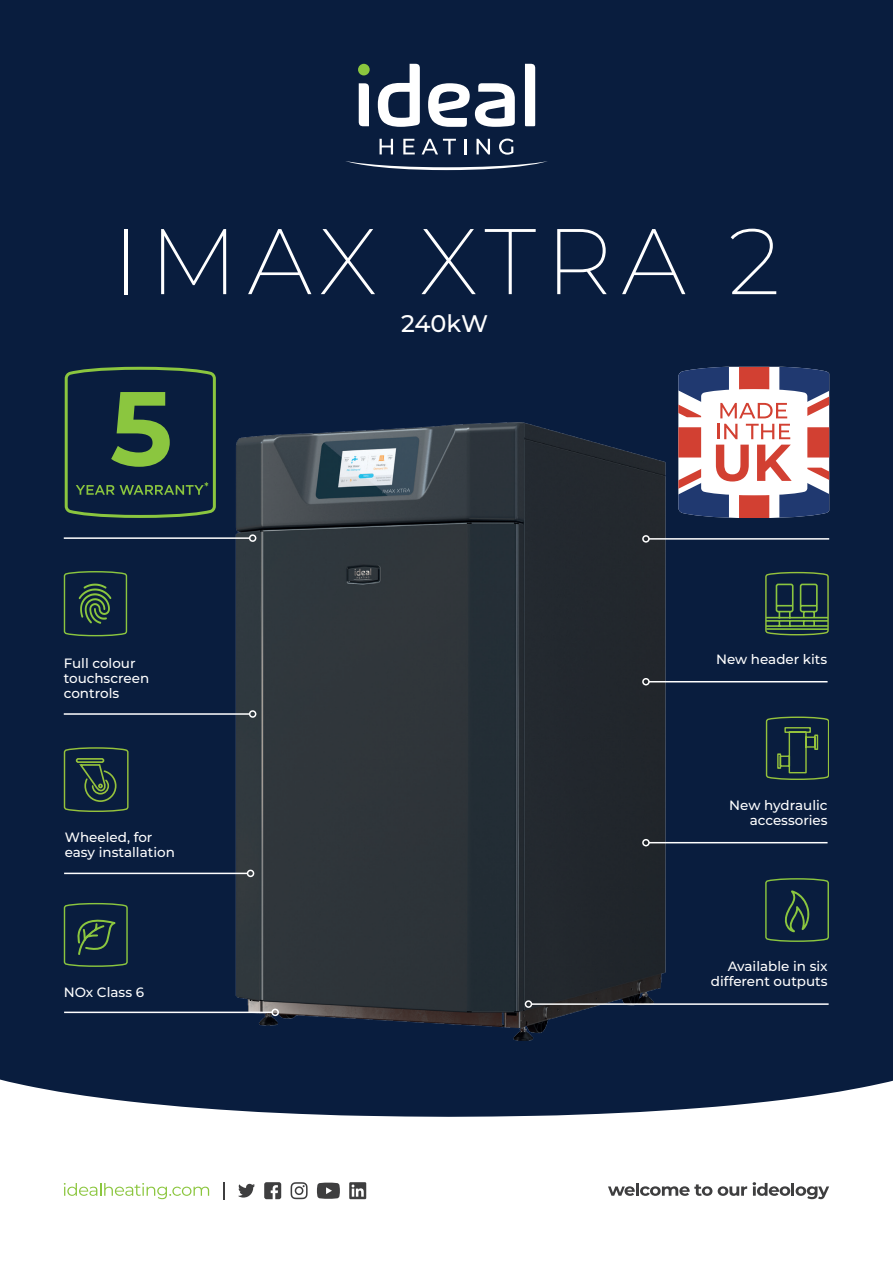
<style>
.page{position:relative;width:893px;height:1263px;background:#fff}
.page>*{position:absolute;margin:0;border:0;box-sizing:border-box;transform-origin:0 0}
.t1{font:700 105px "Montserrat";color:#8bc63f}
.t2{font:200 93px "Montserrat";letter-spacing:.1em;color:#fff}
.t3{font:500 24px "Montserrat";letter-spacing:-.005em;color:#fff}
.t4{font:500 13.5px/15px "Montserrat";color:#fff}
</style>
<div class="page">
<div style="left:0;top:0;width:893px;height:1117px;background:#091d3e"></div>
<img style="left:196px;top:369px;width:534px;height:732px">
<hr style="left:64px;top:873px;width:184px;height:1px;background:#fff">
<div style="left:247px;top:870px;width:7px;height:7px;border:2px solid #fff;border-radius:50%"></div>
<svg style="left:63px;top:365px;width:154px;height:154px"></svg>
<hr style="left:64px;top:537px;width:186px;height:2px;background:#fff">
<div style="left:249px;top:534px;width:7px;height:8px;border:2px solid #fff;border-radius:50%"></div>
<hr style="left:64px;top:1011px;width:208px;height:2px;background:#fff">
<div style="left:271px;top:1008px;width:8px;height:8px;border:2px solid #fff;border-radius:50%"></div>
<hr style="left:649px;top:538px;width:180px;height:2px;background:#fff">
<div style="left:642px;top:535px;width:8px;height:8px;border:2px solid #fff;border-radius:50%"></div>
<svg style="left:678px;top:367px;width:151px;height:151px"></svg>
<hr style="left:64px;top:713px;width:186px;height:2px;background:#fff">
<div style="left:249px;top:710px;width:7px;height:8px;border:2px solid #fff;border-radius:50%"></div>
<svg style="left:63px;top:570px;width:65px;height:67px"></svg>
<svg style="left:64px;top:747px;width:65px;height:66px"></svg>
<svg style="left:63px;top:902px;width:65px;height:65px"></svg>
<svg style="left:345px;top:161px;width:203px;height:9px"></svg>
<svg style="left:378px;top:64px;width:42px;height:63px"></svg>
<svg style="left:525px;top:64px;width:10px;height:62px"></svg>
<svg style="left:359px;top:83px;width:10px;height:43px"></svg>
<svg style="left:428px;top:83px;width:87px;height:44px"></svg>
<svg style="left:380px;top:139px;width:13px;height:15px"></svg>
<svg style="left:403px;top:139px;width:12px;height:15px"></svg>
<svg style="left:422px;top:139px;width:34px;height:15px"></svg>
<svg style="left:464px;top:139px;width:2px;height:15px"></svg>
<svg style="left:476px;top:139px;width:14px;height:15px"></svg>
<svg style="left:499px;top:139px;width:14px;height:16px"></svg>
<div style="left:358px;top:64px;width:12px;height:11px;background:#8bc63e;border-radius:50%"></div>
<svg style="left:64px;top:1183px;width:145px;height:16px"></svg>
<svg style="left:608px;top:1183px;width:104px;height:13px"></svg>
<svg style="left:718px;top:1186px;width:29px;height:10px"></svg>
<svg style="left:753px;top:1182px;width:76px;height:17px"></svg>
<svg style="left:224px;top:1182px;width:1px;height:17px"></svg>
<svg style="left:264px;top:1182px;width:17px;height:17px"></svg>
<svg style="left:238px;top:1184px;width:17px;height:13px"></svg>
<svg style="left:349px;top:1182px;width:17px;height:17px"></svg>
<svg style="left:291px;top:1182px;width:17px;height:17px"></svg>
<svg style="left:317px;top:1182px;width:23px;height:17px"></svg>
<hr style="left:649px;top:681px;width:178px;height:1px;background:#fff">
<div style="left:642px;top:678px;width:8px;height:7px;border:2px solid #fff;border-radius:50%"></div>
<svg style="left:765px;top:572px;width:64px;height:64px"></svg>
<hr style="left:649px;top:842px;width:178px;height:1px;background:#fff">
<div style="left:642px;top:839px;width:8px;height:7px;border:2px solid #fff;border-radius:50%"></div>
<svg style="left:766px;top:716px;width:63px;height:64px"></svg>
<hr style="left:531px;top:1003px;width:298px;height:2px;background:#fff">
<div style="left:525px;top:1000px;width:7px;height:8px;border:2px solid #fff;border-radius:50%"></div>
<svg style="left:764px;top:877px;width:66px;height:66px"></svg>
<h2 class="t2" style="left:113px;top:199px;width:669px">IMAX XTRA 2</h2>
<h3 class="t3" style="left:401px;top:307px;width:88px">240kW</h3>
<h1 class="t1" style="left:110px;top:352px;width:64px">5</h1>
<p class="t4" style="left:64px;top:655px;width:87px">Full colour touchscreen controls</p>
<p class="t4" style="left:65px;top:829px;width:112px">Wheeled, for easy installation</p>
<p class="t4" style="left:64px;top:984px;width:82px">NOx Class 6</p>
<p class="t4" style="left:716px;top:652px;width:113px">New header kits</p>
<p class="t4" style="left:729px;top:797px;width:100px;text-align:right">New hydraulic accessories</p>
<p class="t4" style="left:711px;top:958px;width:118px;text-align:right">Available in six different outputs</p>
</div>
